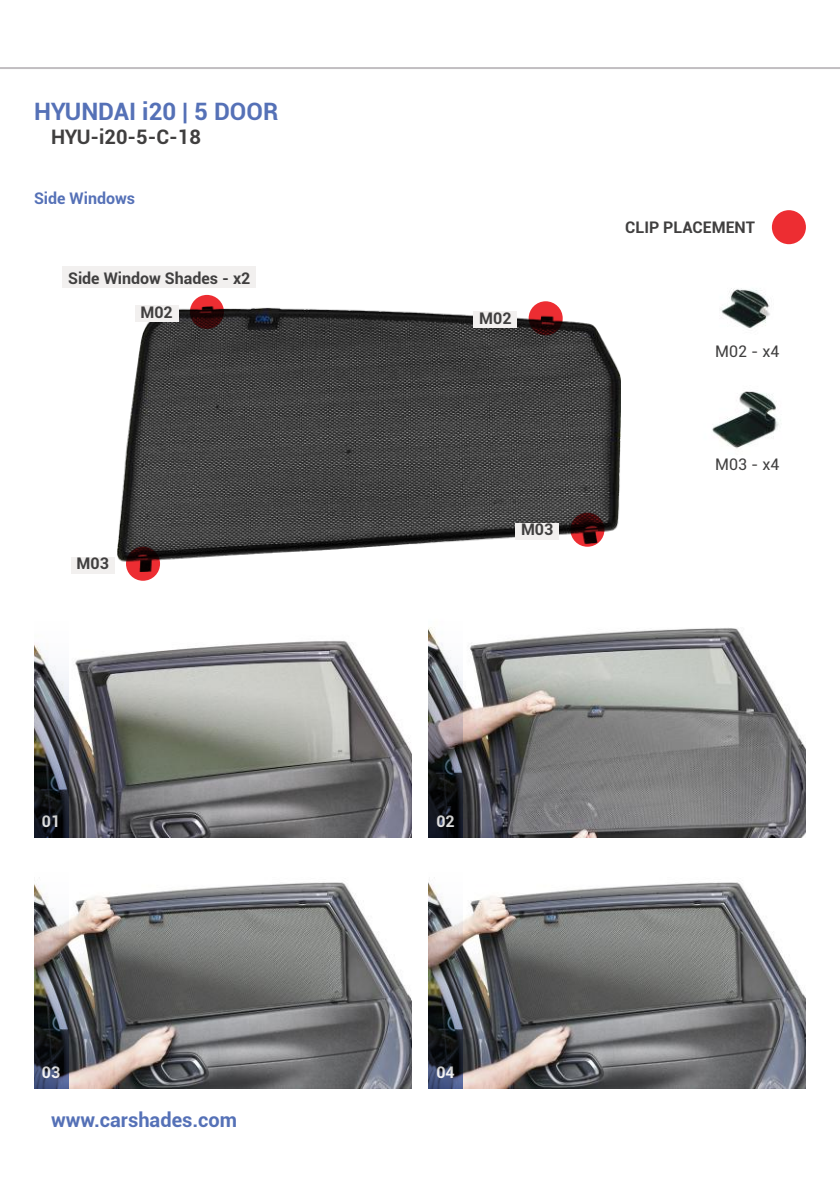
<style>
.page{position:relative;width:840px;height:1191px;background:#fff}
.page>*{position:absolute;margin:0;border:0;box-sizing:border-box;transform-origin:0 0}
.t1{font:700 24px "Roboto";color:#5571b7}
.t2{font:700 20px "Roboto";color:#5571b7}
.t3{font:700 20px "Roboto";color:#403f3f}
.t4{font:700 16px "Roboto";color:#403f3f}
.t5{font:16px "Roboto";color:#403f3f}
.t6{font:700 16px "Roboto";color:#5571b7}
.t7{font:700 16px "Roboto";color:#fff}
</style>
<div class="page">
<hr style="left:0;top:67px;width:839px;height:2px;background:#c1bec1">
<img style="left:117px;top:306px;width:502px;height:264px">
<img style="left:68px;top:640px;width:343px;height:198px">
<img style="left:68px;top:882px;width:343px;height:207px">
<img style="left:462px;top:628px;width:343px;height:210px">
<img style="left:462px;top:882px;width:343px;height:207px">
<div style="left:62px;top:267px;width:194px;height:21px;background:#f2f0ef"></div>
<div style="left:771px;top:210px;width:34px;height:34px;background:#ed2d32;border-radius:50%"></div>
<svg style="left:570px;top:513px;width:34px;height:34px"></svg>
<div style="left:515px;top:523px;width:43px;height:16px;background:#f2f0ef"></div>
<svg style="left:126px;top:547px;width:34px;height:34px"></svg>
<div style="left:71px;top:557px;width:43px;height:16px;background:#f2f0ef"></div>
<svg style="left:528px;top:301px;width:34px;height:34px"></svg>
<div style="left:473px;top:312px;width:44px;height:16px;background:#f2f0ef"></div>
<svg style="left:190px;top:295px;width:34px;height:34px"></svg>
<div style="left:135px;top:306px;width:43px;height:16px;background:#f2f0ef"></div>
<img style="left:712px;top:288px;width:69px;height:161px">
<img style="left:34px;top:644px;width:34px;height:194px">
<img style="left:34px;top:884px;width:34px;height:205px">
<img style="left:428px;top:627px;width:34px;height:211px">
<img style="left:428px;top:882px;width:34px;height:207px">
<h1 class="t1" style="left:34px;top:95px;width:246px">HYUNDAI i20 | 5 DOOR</h1>
<p class="t3" style="left:51px;top:123px;width:151px">HYU-i20-5-C-18</p>
<p class="t6" style="left:34px;top:187px;width:103px">Side Windows</p>
<p class="t4" style="left:68px;top:267px;width:184px">Side Window Shades - x2</p>
<p class="t4" style="left:140px;top:301px;width:34px">M02</p>
<p class="t4" style="left:77px;top:552px;width:34px">M03</p>
<p class="t7" style="left:42px;top:809px;width:20px">01</p>
<p class="t7" style="left:42px;top:1060px;width:20px">03</p>
<p class="t2" style="left:51px;top:1105px;width:187px">www.carshades.com</p>
<p class="t4" style="left:479px;top:307px;width:34px">M02</p>
<p class="t4" style="left:520px;top:518px;width:34px">M03</p>
<p class="t4" style="left:625px;top:216px;width:131px">CLIP PLACEMENT</p>
<p class="t5" style="left:714px;top:340px;width:66px">M02 - x4</p>
<p class="t5" style="left:714px;top:453px;width:66px">M03 - x4</p>
<p class="t7" style="left:436px;top:809px;width:20px">02</p>
<p class="t7" style="left:436px;top:1060px;width:20px">04</p>
</div>
